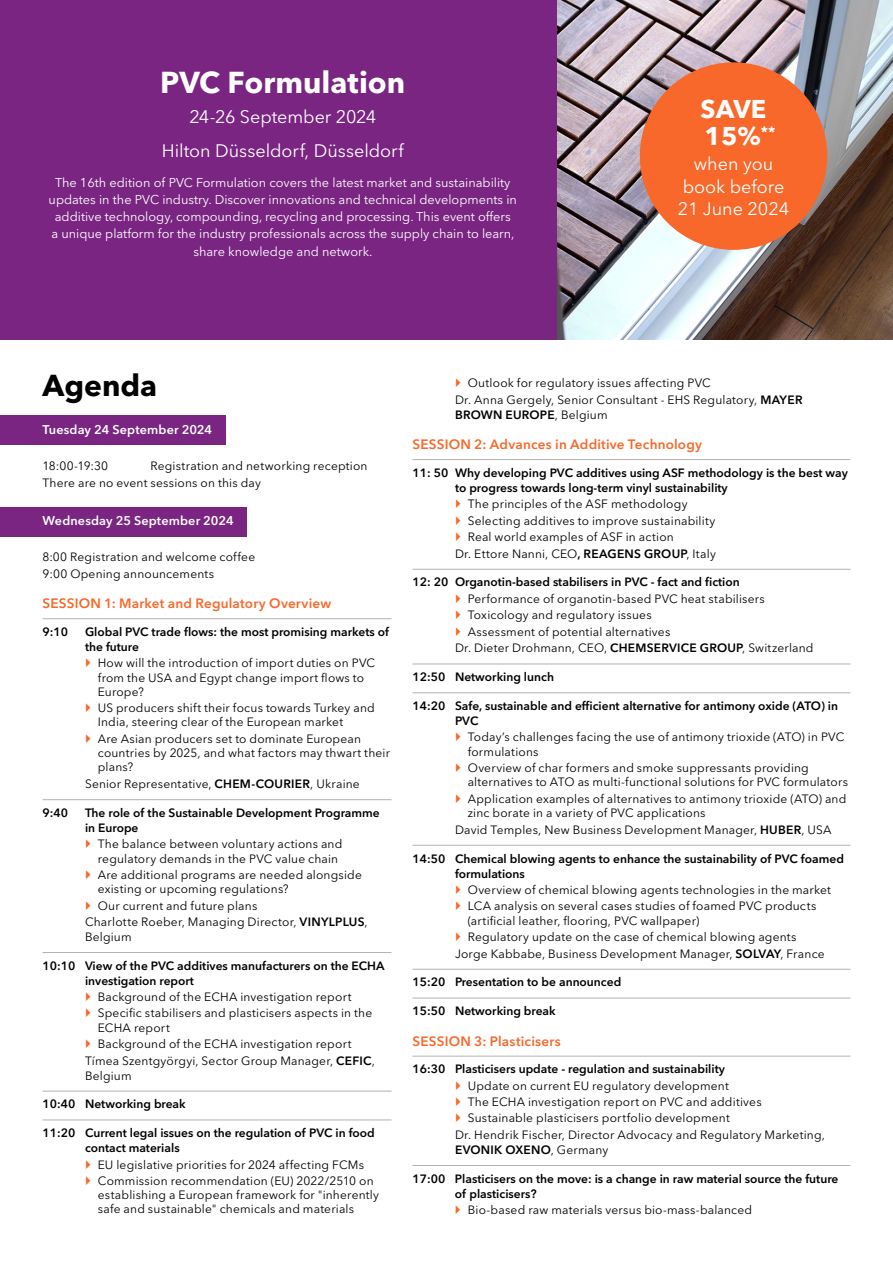
<style>
.page{position:relative;width:893px;height:1263px;background:#fff}
.page>*{position:absolute;margin:0;border:0;box-sizing:border-box;transform-origin:0 0}
.t1{font:700 30px "Avenir Next LT Pro";color:#fff}
.t2{font:700 30px "Avenir Next LT Pro";color:#000}
.t3{font:700 25.5px/27.6px "Avenir Next LT Pro";color:#fff}
.t4{font:18px/22.5px "Avenir Next LT Pro";color:#fff;text-align:center}
.t5{font:600 13.5px "Avenir Next LT Pro";letter-spacing:.015em;color:#f8682a}
.t6{font:12.75px/17.2px "Avenir Next LT Pro";color:#fff;text-align:center}
.t7{font:600 12.6px "Avenir Next LT Pro";letter-spacing:.01em;color:#fff}
.t8{font:12px/14.2px "Avenir Next LT Pro";letter-spacing:.015em;color:#000}
.t9{font:600 12px/15px "Avenir Next LT Pro";color:#000}
.t10{font:600 12px "Avenir Next LT Pro";letter-spacing:.02em;color:#000}
.s1{font-weight:600}
.s2{font-weight:400}
</style>
<div class="page">
<div style="left:0;top:0;width:557px;height:339px;background:#7a2582"></div>
<hr style="left:412px;top:459px;width:438px;height:1px;background:#b3b2b2">
<hr style="left:412px;top:569px;width:438px;height:1px;background:#b3b2b2">
<hr style="left:412px;top:664px;width:438px;height:1px;background:#b3b2b2">
<hr style="left:412px;top:692px;width:438px;height:1px;background:#b3b2b2">
<hr style="left:412px;top:845px;width:438px;height:1px;background:#b3b2b2">
<hr style="left:412px;top:969px;width:438px;height:1px;background:#b3b2b2">
<hr style="left:412px;top:998px;width:438px;height:1px;background:#b3b2b2">
<hr style="left:412px;top:1056px;width:438px;height:1px;background:#b3b2b2">
<hr style="left:412px;top:1165px;width:438px;height:1px;background:#b3b2b2">
<div style="left:0;top:415px;width:225px;height:30px;background:#7a2582"></div>
<div style="left:0;top:507px;width:247px;height:29px;background:#7a2582"></div>
<hr style="left:43px;top:618px;width:349px;height:1px;background:#b3b2b2">
<hr style="left:43px;top:799px;width:349px;height:1px;background:#b3b2b2">
<hr style="left:43px;top:952px;width:349px;height:1px;background:#b3b2b2">
<hr style="left:43px;top:1091px;width:349px;height:1px;background:#b3b2b2">
<hr style="left:43px;top:1120px;width:349px;height:1px;background:#b3b2b2">
<img style="left:557px;top:0;width:336px;height:339px">
<div style="left:640px;top:62px;width:187px;height:188px;background:#f8682a;border-radius:50%"></div>
<h1 class="t1" style="left:160px;top:64px;width:247px">PVC Formulation</h1>
<h3 class="t4" style="left:162px;top:99px;width:243px;line-height:34px">24-26 September 2024<br>Hilton Düsseldorf, Düsseldorf</h3>
<p class="t6" style="left:49px;top:174px;width:470px">The 16th edition of PVC Formulation covers the latest market and sustainability updates in the PVC industry. Discover innovations and technical developments in additive technology, compounding, recycling and processing. This event offers<br>a unique platform for the industry professionals across the supply chain to learn, share knowledge and network.</p>
<h2 class="t3" style="left:701px;top:95px;width:76px">SAVE<br>15%<sup>**</sup></h2>
<h3 class="t4" style="left:678px;top:153px;width:113px">when you book before<br>21 June 2024</h3>
<h1 class="t2" style="left:43px;top:367px;width:116px">Agenda</h1>
<p class="t7" style="left:43px;top:421px;width:171px">Tuesday 24 September 2024</p>
<p class="t8" style="left:43px;top:459px;width:67px">18:00-19:30</p>
<p class="t8" style="left:43px;top:458px;width:327px;line-height:16.4px;text-indent:108px">Registration and networking reception<br>There are no event sessions on this day</p>
<p class="t7" style="left:43px;top:513px;width:193px">Wednesday 25 September 2024</p>
<p class="t8" style="left:43px;top:549px;width:214px;line-height:16.4px">8:00 Registration and welcome coffee<br>9:00 Opening announcements</p>
<p class="t5" style="left:43px;top:595px;width:290px">SESSION 1: Market and Regulatory Overview</p>
<p class="t9" style="left:43px;top:624px;width:27px">9:10</p>
<p class="t9" style="left:85px;top:624px;width:305px">Global PVC trade flows: the most promising markets of the future</p>
<p class="t8" style="left:98px;top:656px;width:279px">How will the introduction of import duties on PVC from the USA and Egypt change import flows to<br>Europe?</p>
<p class="t8" style="left:98px;top:701px;width:279px">US producers shift their focus towards Turkey and<br>India, steering clear of the European market</p>
<p class="t8" style="left:98px;top:731px;width:294px">Are Asian producers set to dominate European countries by 2025, and what factors may thwart their plans?</p>
<p class="t8" style="left:85px;top:777px;width:276px">Senior Representative, <span class="s1">CHEM-COURIER</span>, Ukraine</p>
<p class="t9" style="left:43px;top:805px;width:27px">9:40</p>
<p class="t9" style="left:85px;top:805px;width:296px">The role of the Sustainable Development Programme in Europe</p>
<p class="t8" style="left:98px;top:837px;width:246px">The balance between voluntary actions and regulatory demands in the PVC value chain</p>
<p class="t8" style="left:98px;top:867px;width:266px">Are additional programs are needed alongside existing or upcoming regulations?</p>
<p class="t8" style="left:85px;top:897px;width:284px;line-height:16.8px;text-indent:13px">Our current and future plans<br>Charlotte Roeber, Managing Director, <span class="s1">VINYLPLUS</span>,</p>
<p class="t8" style="left:85px;top:929px;width:48px">Belgium</p>
<p class="t9" style="left:85px;top:958px;width:301px;text-indent:-43px">10:10 View of the PVC additives manufacturers on the ECHA investigation report</p>
<p class="t8" style="left:98px;top:989px;width:276px;line-height:16.4px">Background of the ECHA investigation report<br>Specific stabilisers and plasticisers aspects in the</p>
<p class="t8" style="left:98px;top:1020px;width:74px">ECHA report</p>
<p class="t8" style="left:98px;top:1037px;width:255px">Background of the ECHA investigation report</p>
<p class="t8" style="left:85px;top:1053px;width:291px">Tímea Szentgyörgyi, Sector Group Manager, <span class="s1">CEFIC</span>,</p>
<p class="t8" style="left:85px;top:1068px;width:48px">Belgium</p>
<p class="t9" style="left:43px;top:1096px;width:145px">10:40 Networking break</p>
<p class="t9" style="left:85px;top:1125px;width:291px;text-indent:-43px">11:20 Current legal issues on the regulation of PVC in food contact materials</p>
<p class="t8" style="left:98px;top:1156px;width:277px;line-height:16.4px">EU legislative priorities for 2024 affecting FCMs<br>Commission recommendation (EU) 2022/2510 on</p>
<p class="t8" style="left:98px;top:1188px;width:283px">establishing a European framework for "inherently safe and sustainable" chemicals and materials</p>
<p class="t8" style="left:455px;top:375px;width:349px;line-height:16.8px;text-indent:13px">Outlook for regulatory issues affecting PVC<br>Dr. Anna Gergely, Senior Consultant - EHS Regulatory, <span class="s1">MAYER</span></p>
<p class="t9" style="left:455px;top:407px;width:154px">BROWN EUROPE<span class="s2">, Belgium</span></p>
<p class="t5" style="left:412px;top:436px;width:291px">SESSION 2: Advances in Additive Technology</p>
<p class="t9" style="left:455px;top:465px;width:394px;text-indent:-43px">11: 50 Why developing PVC additives using ASF methodology is the best way to progress towards long-term vinyl sustainability</p>
<p class="t8" style="left:468px;top:497px;width:221px">The principles of the ASF methodology</p>
<p class="t8" style="left:468px;top:513px;width:249px">Selecting additives to improve sustainability</p>
<p class="t8" style="left:468px;top:530px;width:208px">Real world examples of ASF in action</p>
<p class="t8" style="left:455px;top:546px;width:262px">Dr. Ettore Nanni, CEO<span class="s1">, REAGENS GROUP</span>, Italy</p>
<p class="t9" style="left:412px;top:575px;width:329px">12: 20 Organotin-based stabilisers in PVC - fact and fiction</p>
<p class="t8" style="left:468px;top:592px;width:299px">Performance of organotin-based PVC heat stabilisers</p>
<p class="t8" style="left:468px;top:608px;width:185px">Toxicology and regulatory issues</p>
<p class="t8" style="left:468px;top:624px;width:204px">Assessment of potential alternatives</p>
<p class="t8" style="left:455px;top:641px;width:360px">Dr. Dieter Drohmann, CEO, <span class="s1">CHEMSERVICE GROUP</span>, Switzerland</p>
<p class="t9" style="left:412px;top:669px;width:143px">12:50 Networking lunch</p>
<p class="t9" style="left:455px;top:698px;width:385px;text-indent:-43px">14:20 Safe, sustainable and efficient alternative for antimony oxide (ATO) in<br>PVC</p>
<p class="t8" style="left:468px;top:730px;width:378px">Today’s challenges facing the use of antimony trioxide (ATO) in PVC formulations</p>
<p class="t8" style="left:468px;top:761px;width:382px">Overview of char formers and smoke suppressants providing alternatives to ATO as multi-functional solutions for PVC formulators</p>
<p class="t8" style="left:468px;top:791px;width:380px">Application examples of alternatives to antimony trioxide (ATO) and zinc borate in a variety of PVC applications</p>
<p class="t8" style="left:455px;top:822px;width:378px">David Temples, New Business Development Manager, <span class="s1">HUBER</span>, USA</p>
<p class="t9" style="left:455px;top:851px;width:390px;text-indent:-43px">14:50 Chemical blowing agents to enhance the sustainability of PVC foamed formulations</p>
<p class="t8" style="left:468px;top:881px;width:365px;line-height:16.4px">Overview of chemical blowing agents technologies in the market<br>LCA analysis on several cases studies of foamed PVC products</p>
<p class="t8" style="left:468px;top:913px;width:233px">(artificial leather, flooring, PVC wallpaper)</p>
<p class="t8" style="left:468px;top:929px;width:330px">Regulatory update on the case of chemical blowing agents</p>
<p class="t8" style="left:455px;top:946px;width:371px">Jorge Kabbabe, Business Development Manager, <span class="s1">SOLVAY</span>, France</p>
<p class="t9" style="left:412px;top:975px;width:210px">15:20 Presentation to be announced</p>
<p class="t9" style="left:412px;top:1003px;width:145px">15:50 Networking break</p>
<p class="t5" style="left:412px;top:1033px;width:150px">SESSION 3: Plasticisers</p>
<p class="t9" style="left:412px;top:1061px;width:314px">16:30 Plasticisers update - regulation and sustainability</p>
<p class="t8" style="left:468px;top:1078px;width:263px">Update on current EU regulatory development</p>
<p class="t8" style="left:468px;top:1095px;width:295px">The ECHA investigation report on PVC and additives</p>
<p class="t8" style="left:468px;top:1111px;width:264px">Sustainable plasticisers portfolio development</p>
<p class="t8" style="left:455px;top:1128px;width:371px">Dr. Hendrik Fischer, Director Advocacy and Regulatory Marketing,</p>
<p class="t10" style="left:455px;top:1142px;width:155px">EVONIK OXENO<span class="s2">, Germany</span></p>
<p class="t9" style="left:455px;top:1171px;width:385px;text-indent:-43px">17:00 Plasticisers on the move: is a change in raw material source the future of plasticisers?</p>
<p class="t8" style="left:468px;top:1203px;width:286px">Bio-based raw materials versus bio-mass-balanced</p>
</div>
